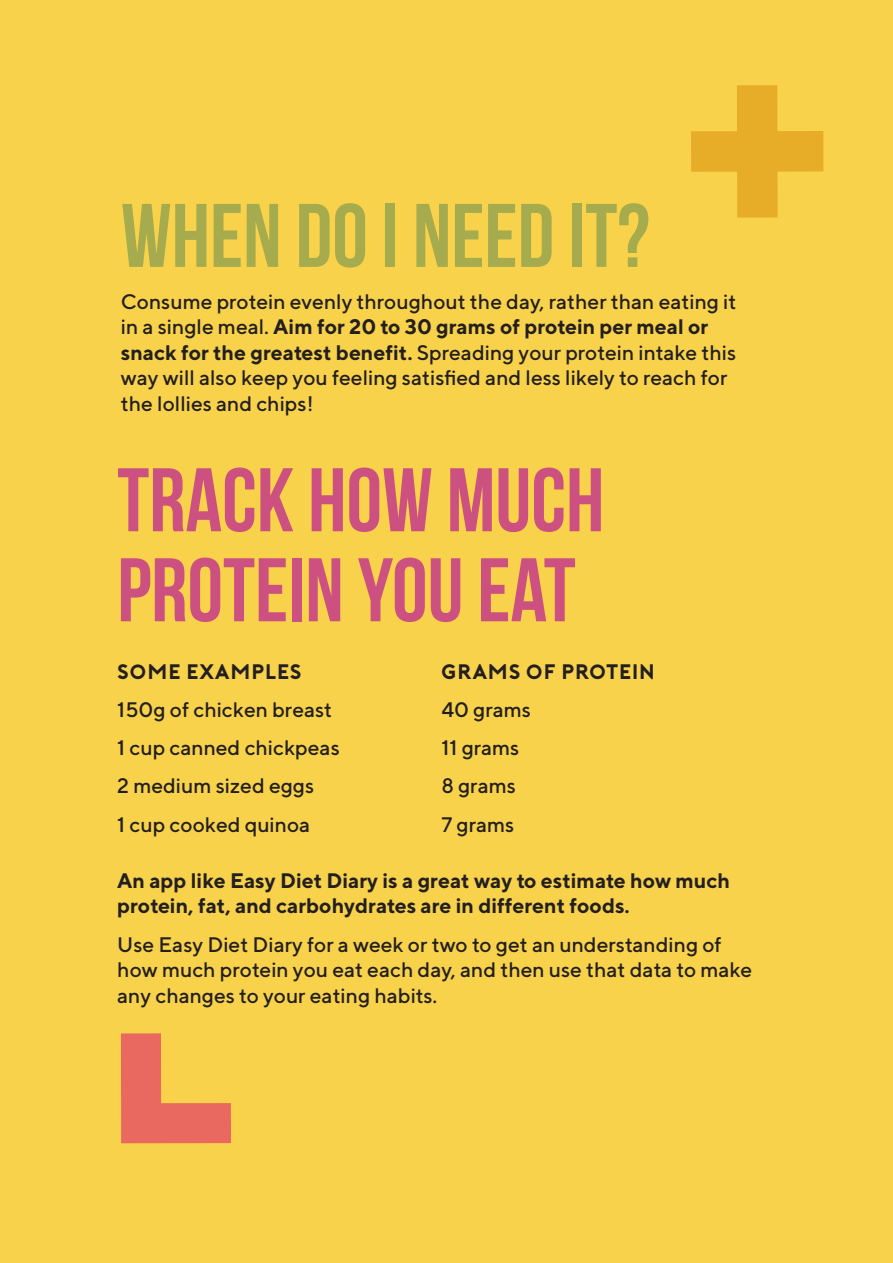
<style>
.page{position:relative;width:893px;height:1263px;background:#f8d24b}
.page>*{position:absolute;margin:0;border:0;box-sizing:border-box;transform-origin:0 0}
.t1{font:90px/90px "Bebas Neue";color:#cc5080}
.t2{font:90px "Bebas Neue";color:#a6ab4e}
.t3{font:500 21px/25.5px "TT Norms";color:#231f20}
.t4{font:700 21px/25.5px "TT Norms";color:#231f20}
.t5{font:700 21px "Porter";color:#231f20}
.s1{font-weight:700}
</style>
<div class="page">
<svg style="left:121px;top:1033px;width:110px;height:110px"></svg>
<svg style="left:691px;top:85px;width:132px;height:133px"></svg>
<p class="t2" style="left:121px;top:186px;width:530px">WHEN DO I NEED IT?</p>
<p class="t3" style="left:121px;top:288px;width:617px">Consume protein evenly throughout the day, rather than eating it in a single meal. <span class="s1">Aim for 20 to 30 grams of protein per meal or snack for the greatest benefit.</span> Spreading your protein intake this way will also keep you feeling satisfied and less likely to reach for the lollies and chips!</p>
<p class="t1" style="left:117px;top:454px;width:489px">TRACK HOW MUCH<br>PROTEIN YOU EAT</p>
<p class="t5" style="left:117px;top:660px;width:186px">SOME EXAMPLES</p>
<p class="t5" style="left:441px;top:660px;width:216px">GRAMS OF PROTEIN</p>
<p class="t3" style="left:117px;top:696px;width:216px">150g of chicken breast</p>
<p class="t3" style="left:441px;top:696px;width:91px">40 grams</p>
<p class="t3" style="left:117px;top:734px;width:224px">1 cup canned chickpeas</p>
<p class="t3" style="left:441px;top:734px;width:80px">11 grams</p>
<p class="t3" style="left:117px;top:773px;width:198px">2 medium sized eggs</p>
<p class="t3" style="left:441px;top:773px;width:76px">8 grams</p>
<p class="t3" style="left:117px;top:811px;width:194px">1 cup cooked quinoa</p>
<p class="t3" style="left:441px;top:811px;width:74px">7 grams</p>
<p class="t4" style="left:117px;top:867px;width:614px">An app like Easy Diet Diary is a great way to estimate how much protein, fat, and carbohydrates are in different foods.</p>
<p class="t3" style="left:117px;top:931px;width:637px">Use Easy Diet Diary for a week or two to get an understanding of how much protein you eat each day, and then use that data to make any changes to your eating habits.</p>
</div>
